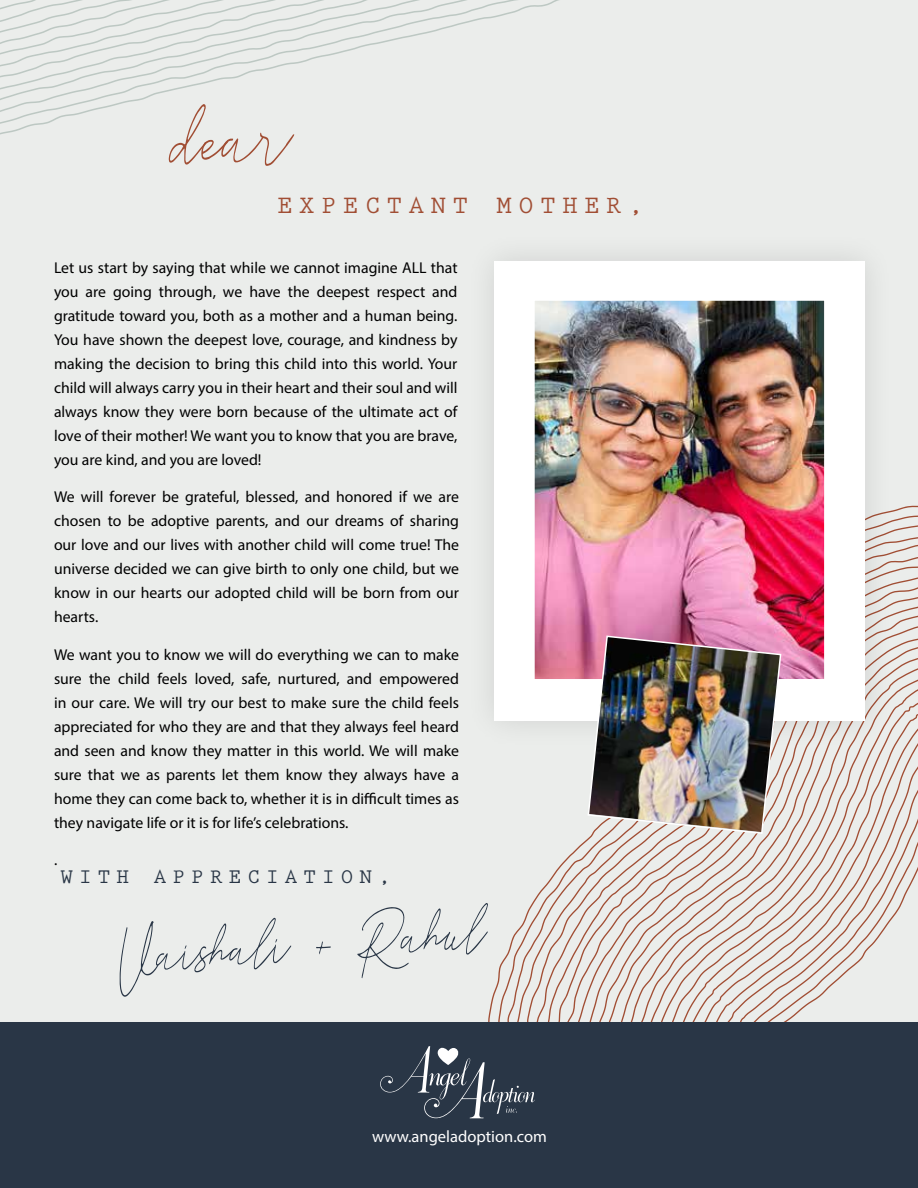
<style>
.page{position:relative;width:918px;height:1188px;background:#ebedeb}
.page>*{position:absolute;margin:0;border:0;box-sizing:border-box;transform-origin:0 0}
.t1{font:99px "Reman";color:#a14e34}
.t2{font:67.65px "Reman";color:#293646}
.t3{font:700 25.5px "Prestige Elite Std";letter-spacing:.26em;color:#a14e34}
.t4{font:700 21px "Prestige Elite Std";letter-spacing:.29em;color:#293646}
.t5{font:16.5px "Myriad Pro";color:#fff}
.t6{font:15.75px/24px "Myriad Pro";color:#000;text-align:justify}
</style>
<div class="page">
<svg style="left:483px;top:505px;width:435px;height:518px"></svg>
<div style="left:0;top:1023px;width:918px;height:165px;background:#293646"></div>
<div style="left:465px;top:231px;width:430px;height:520px;background:#e7e9e7"></div>
<div style="left:495px;top:261px;width:370px;height:459px;background:#fff"></div>
<img style="left:535px;top:301px;width:289px;height:378px">
<div style="left:530px;top:296px;width:299px;height:388px;border:4px solid #fff"></div>
<img style="left:587px;top:635px;width:195px;height:200px">
<svg style="left:0;top:1px;width:554px;height:117px"></svg>
<svg style="left:0;top:1px;width:551px;height:104px"></svg>
<svg style="left:0;top:1px;width:548px;height:94px"></svg>
<svg style="left:0;top:1px;width:546px;height:83px"></svg>
<svg style="left:0;top:0;width:543px;height:76px"></svg>
<svg style="left:380px;top:1046px;width:155px;height:72px"></svg>
<h1 class="t1" style="left:168px;top:81px;width:120px;rotate:-5deg">dear</h1>
<h3 class="t3" style="left:277px;top:191px;width:368px">EXPECTANT MOTHER,</h3>
<p class="t6" style="left:54px;top:255px;width:405px">Let us start by saying that while we cannot imagine ALL that you are going through, we have the deepest respect and gratitude toward you, both as a mother and a human being.<br>You have shown the deepest love, courage, and kindness by making the decision to bring this child into this world. Your child will always carry you in their heart and their soul and will always know they were born because of the ultimate act of love of their mother! We want you to know that you are brave, you are kind, and you are loved!</p>
<p class="t6" style="left:54px;top:485px;width:407px">We will forever be grateful, blessed, and honored if we are chosen to be adoptive parents, and our dreams of sharing our love and our lives with another child will come true! The universe decided we can give birth to only one child, but we know in our hearts our adopted child will be born from our hearts.</p>
<p class="t6" style="left:54px;top:642px;width:407px">We want you to know we will do everything we can to make sure the child feels loved, safe, nurtured, and empowered in our care. We will try our best to make sure the child feels appreciated for who they are and that they always feel heard and seen and know they matter in this world. We will make sure that we as parents let them know they always have a home they can come back to, whether it is in difficult times as they navigate life or it is for life’s celebrations.</p>
<p class="t6" style="left:54px;top:848px;width:5px">.</p>
<h3 class="t4" style="left:60px;top:865px;width:332px">WITH APPRECIATION,</h3>
<h2 class="t2" style="left:115px;top:914px;width:371px;rotate:-4deg">Vaishali + Rahul</h2>
<p class="t5" style="left:372px;top:1127px;width:176px">www.angeladoption.com</p>
</div>
